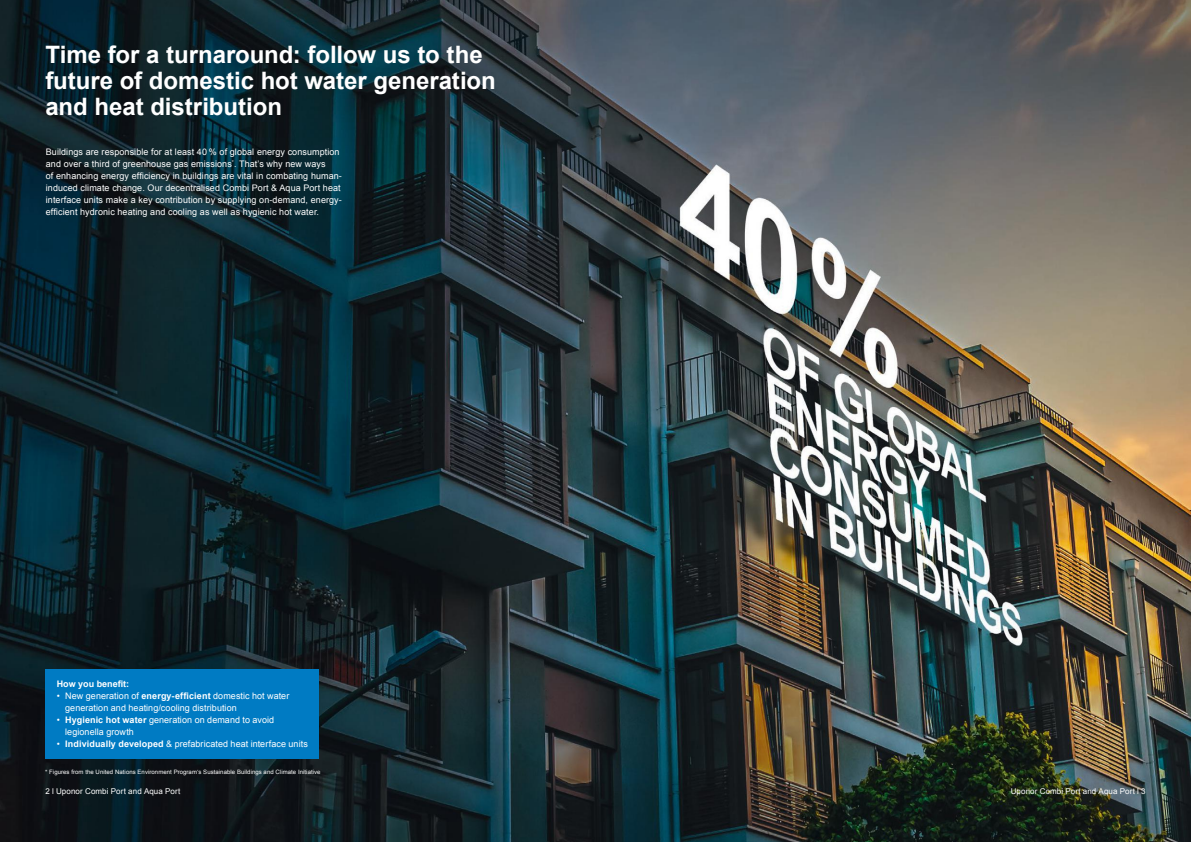
<style>
.page{position:relative;width:1191px;height:842px;background:#fff}
.page>*{position:absolute;margin:0;border:0;box-sizing:border-box;transform-origin:0 0}
.t1{font:700 24px/26px "Arial";letter-spacing:-.005em;color:#fff}
.t2{font:9px/12px "Arial";letter-spacing:.01em;color:#fff}
.t3{font:700 9px "Arial";color:#fff}
.t4{font:8px "Arial";letter-spacing:.015em;color:#fff}
.t5{font:6px "Arial";letter-spacing:.01em;color:#fff}
.s1{font-weight:700}
</style>
<div class="page">
<img style="left:0;top:0;width:1191px;height:842px">
<div style="left:45px;top:669px;width:274px;height:89px;background:#007bc3"></div>
<h1 class="t1" style="left:45px;top:42px;width:452px">Time for a turnaround: follow us to the future of domestic hot water generation and heat distribution</h1>
<p class="t2" style="left:46px;top:146px;width:298px">Buildings are responsible for at least 40 % of global energy consumption and over a third of greenhouse gas emissions<sup>*</sup>. That’s why new ways<br>of enhancing energy efficiency in buildings are vital in combating human&shy;induced climate change. Our decentralised Combi Port &amp; Aqua Port heat interface units make a key contribution by supplying on-demand, energy&shy;efficient hydronic heating and cooling as well as hygienic hot water.</p>
<p class="t3" style="left:57px;top:678px;width:74px">How you benefit:</p>
<p class="t2" style="left:65px;top:690px;width:226px;text-indent:-9px">• New generation of <span class="s1">energy-efficient</span> domestic hot water generation and heating/cooling distribution</p>
<p class="t2" style="left:65px;top:714px;width:210px;text-indent:-9px">• <span class="s1">Hygienic hot water</span> generation on demand to avoid legionella growth</p>
<p class="t2" style="left:57px;top:738px;width:253px">• <span class="s1">Individually developed</span> &amp; prefabricated heat interface units</p>
<p class="t5" style="left:45px;top:768px;width:277px">* Figures from the United Nations Environment Program‘s Sustainable Buildings and Climate Initiative</p>
<p class="t4" style="left:45px;top:786px;width:136px">2 l Uponor Combi Port and Aqua Port</p>
<p class="t4" style="left:1010px;top:786px;width:136px">Uponor Combi Port and Aqua Port l 3</p>
</div>
